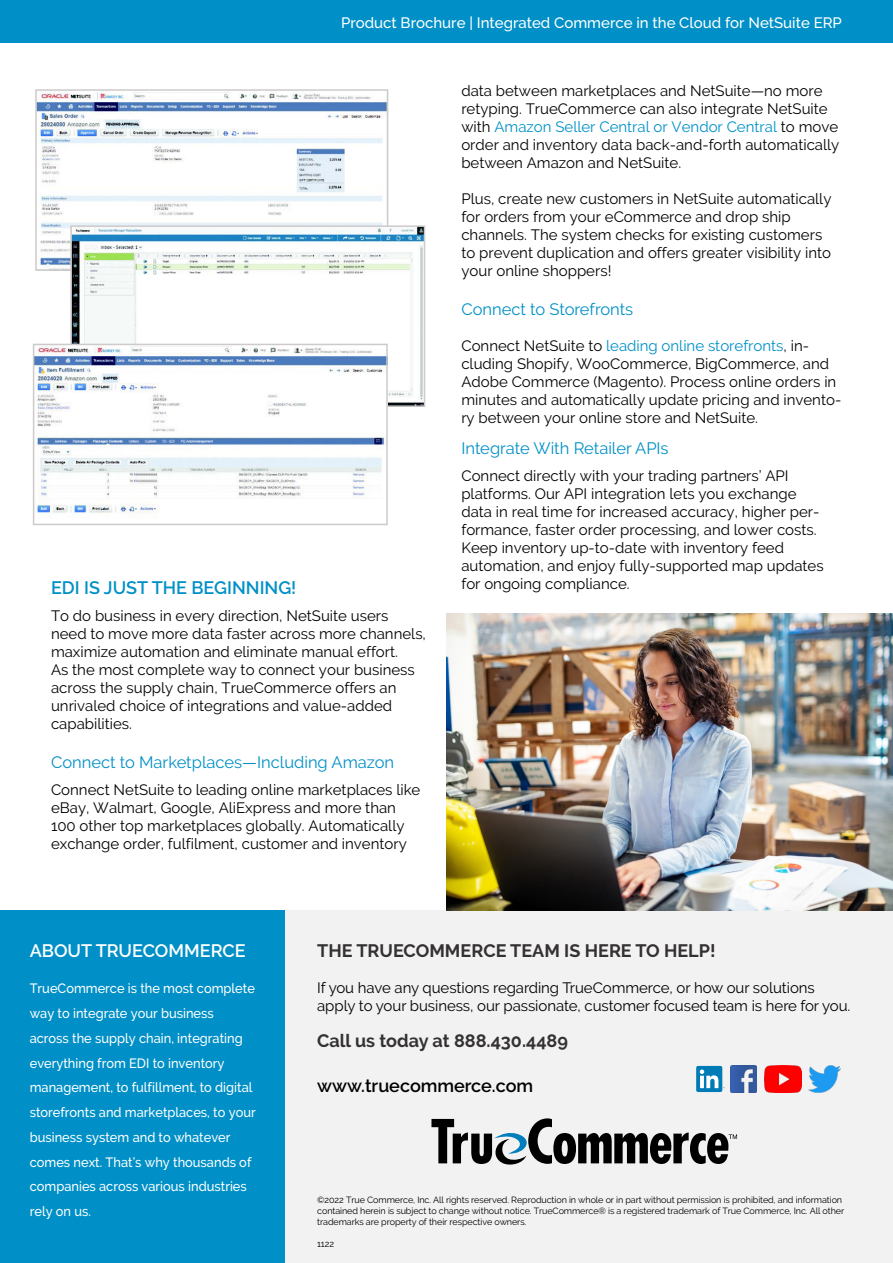
<style>
.page{position:relative;width:893px;height:1263px;background:#fff}
.page>*{position:absolute;margin:0;border:0;box-sizing:border-box;transform-origin:0 0}
.t1{font:700 18px "Raleway";color:#343131}
.t2{font:600 18px "Raleway";color:#0090c7}
.t3{font:600 18px "Raleway";color:#000}
.t4{font:600 18px "Raleway";color:#fff}
.t5{font:16.5px "Raleway";color:#0090c7}
.t6{font:15px/18px "Raleway";color:#000}
.t7{font:500 15px "Raleway";color:#fff}
.t8{font:500 13.5px/24.8px "Raleway";color:#fff;scale:.95 1}
.t9{font:9px/10.8px "Raleway";letter-spacing:-.01em;color:#000}
.s1{color:#0090c7}
</style>
<div class="page">
<div style="left:0;top:0;width:893px;height:43px;background:#0090c7"></div>
<div style="left:272px;top:910px;width:621px;height:353px;background:#f3f2f2"></div>
<div style="left:0;top:910px;width:285px;height:353px;background:#0090c7"></div>
<svg style="left:431px;top:1118px;width:306px;height:46px"></svg>
<div style="left:696px;top:1066px;width:26px;height:26px;background:#007bb6;border-radius:2px"></div>
<svg style="left:700px;top:1069px;width:25px;height:19px"></svg>
<img style="left:730px;top:1066px;width:26px;height:26px">
<img style="left:809px;top:1066px;width:32px;height:26px">
<img style="left:764px;top:1066px;width:37px;height:26px">
<img style="left:446px;top:614px;width:447px;height:296px">
<img style="left:38px;top:92px;width:347px;height:176px">
<div style="left:35px;top:89px;width:353px;height:182px;border:2px solid #cecaca"></div>
<img style="left:73px;top:228px;width:349px;height:176px">
<div style="left:70px;top:225px;width:355px;height:182px;border:2px solid #cecaca"></div>
<img style="left:36px;top:347px;width:349px;height:171px">
<div style="left:33px;top:344px;width:355px;height:181px;border:2px solid #cecaca"></div>
<p class="t7" style="left:341px;top:14px;width:502px">Product Brochure | Integrated Commerce in the Cloud for NetSuite ERP</p>
<p class="t2" style="left:51px;top:577px;width:247px">EDI IS JUST THE BEGINNING!</p>
<p class="t6" style="left:51px;top:606px;width:376px">To do business in every direction, NetSuite users need to move more data faster across more channels, maximize automation and eliminate manual effort.<br>As the most complete way to connect your business across the supply chain, TrueCommerce offers an unrivaled choice of integrations and value-added capabilities.</p>
<p class="t5" style="left:51px;top:753px;width:345px">Connect to Marketplaces—Including Amazon</p>
<p class="t6" style="left:51px;top:781px;width:371px">Connect NetSuite to leading online marketplaces like eBay, Walmart, Google, AliExpress and more than 100 other top marketplaces globally. Automatically exchange order, fulfilment, customer and inventory</p>
<p class="t6" style="left:461px;top:81px;width:379px">data between marketplaces and NetSuite—no more retyping. TrueCommerce can also integrate NetSuite with <span class="s1">Amazon Seller Central or Vendor Central</span> to move order and inventory data back-and-forth automatically between Amazon and NetSuite.</p>
<p class="t6" style="left:461px;top:189px;width:372px">Plus, create new customers in NetSuite automatically for orders from your eCommerce and drop ship channels. The system checks for existing customers to prevent duplication and offers greater visibility into your online shoppers!</p>
<p class="t5" style="left:461px;top:300px;width:173px">Connect to Storefronts</p>
<p class="t6" style="left:461px;top:337px;width:381px">Connect NetSuite to <span class="s1">leading online storefronts</span>, in&shy;cluding Shopify, WooCommerce, BigCommerce, and Adobe Commerce (Magento). Process online orders in minutes and automatically update pricing and invento&shy;ry between your online store and NetSuite.</p>
<p class="t5" style="left:461px;top:439px;width:209px">Integrate With Retailer APIs</p>
<p class="t6" style="left:461px;top:467px;width:364px">Connect directly with your trading partners’ API platforms. Our API integration lets you exchange data in real time for increased accuracy, higher per&shy;formance, faster order processing, and lower costs.<br>Keep inventory up-to-date with inventory feed automation, and enjoy fully-supported map updates for ongoing compliance.</p>
<p class="t4" style="left:30px;top:940px;width:217px">ABOUT TRUECOMMERCE</p>
<p class="t8" style="left:30px;top:976px;width:239px">TrueCommerce is the most complete way to integrate your business across the supply chain, integrating everything from EDI to inventory management, to fulfillment, to digital storefronts and marketplaces, to your business system and to whatever comes next. That’s why thousands of companies across various industries rely on us.</p>
<p class="t1" style="left:317px;top:940px;width:400px">THE TRUECOMMERCE TEAM IS HERE TO HELP!</p>
<p class="t6" style="left:317px;top:978px;width:535px">If you have any questions regarding TrueCommerce, or how our solutions apply to your business, our passionate, customer focused team is here for you.</p>
<p class="t1" style="left:317px;top:1030px;width:252px">Call us today at 888.430.4489</p>
<p class="t3" style="left:317px;top:1075px;width:217px">www.truecommerce.com</p>
<p class="t9" style="left:317px;top:1195px;width:529px">©2022 True Commerce, Inc. All rights reserved. Reproduction in whole or in part without permission is prohibited, and information contained herein is subject to change without notice. TrueCommerce® is a registered trademark of True Commerce, Inc. All other trademarks are property of their respective owners.</p>
<p class="t9" style="left:317px;top:1238px;width:18px">1122</p>
</div>
